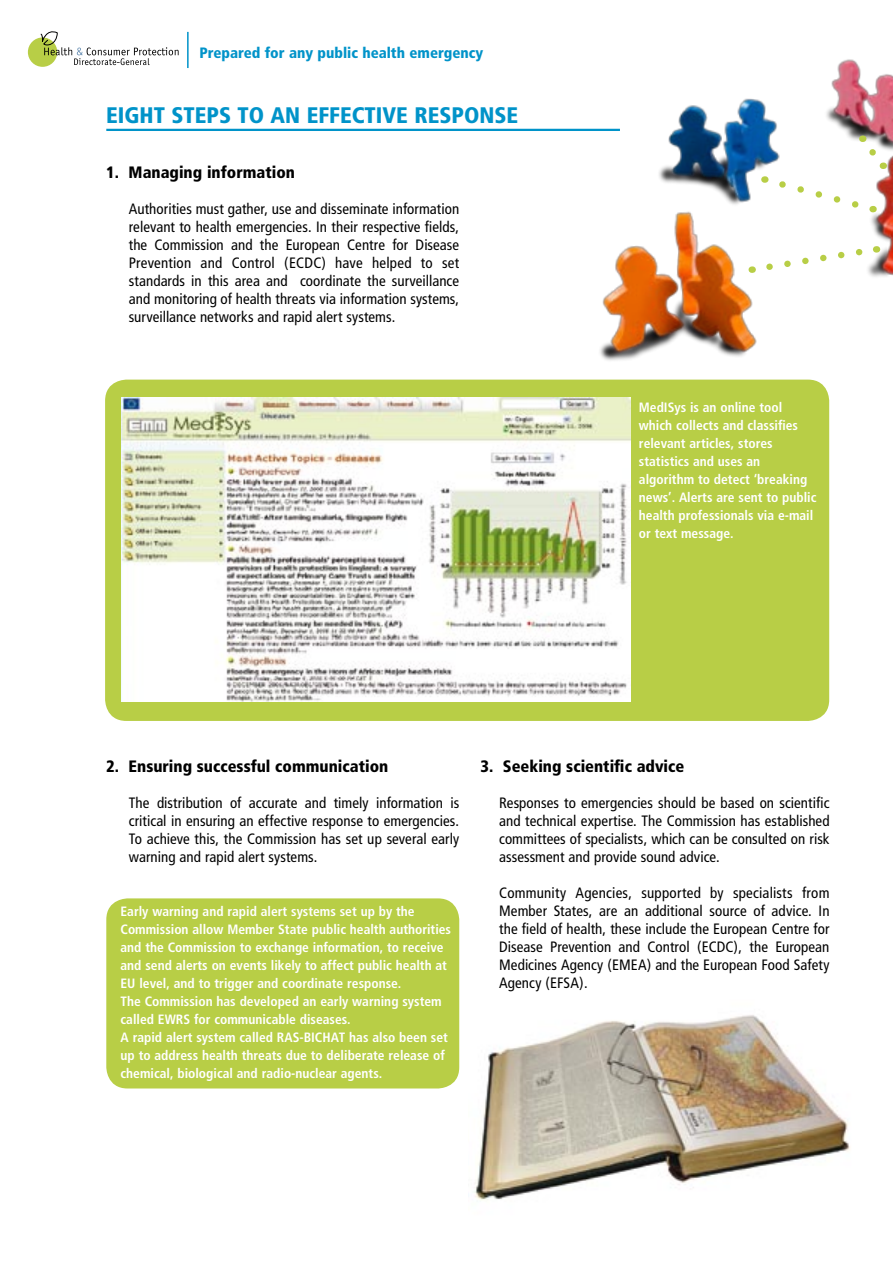
<style>
.page{position:relative;width:893px;height:1263px;background:#fff}
.page>*{position:absolute;margin:0;border:0;box-sizing:border-box;transform-origin:0 0}
.t1{font:900 condensed 22.5px "Frutiger";color:#0093c9}
.t2{font:900 condensed 16.5px "Frutiger";color:#000}
.t3{font:condensed 15px/18px "Frutiger";letter-spacing:.005em;color:#000;text-align:justify}
.t4{font:900 condensed 15px "Frutiger";color:#0093c9}
.t5{font:700 condensed 13.5px/18px "Frutiger";color:#fff}
</style>
<div class="page">
<img style="left:520px;top:59px;width:373px;height:421px">
<svg style="left:762px;top:243px;width:115px;height:31px"></svg>
<svg style="left:774px;top:177px;width:100px;height:38px"></svg>
<svg style="left:862px;top:136px;width:25px;height:33px"></svg>
<hr style="left:187px;top:32px;width:2px;height:36px;background:#0093c9">
<div style="left:28px;top:37px;width:29px;height:30px;background:#b8ce46;border-radius:50%"></div>
<svg style="left:40px;top:32px;width:139px;height:33px"></svg>
<hr style="left:106px;top:129px;width:514px;height:2px;background:#0093c9">
<div style="left:105px;top:380px;width:724px;height:341px;background:#b8ce46;border-radius:21px"></div>
<img style="left:121px;top:398px;width:509px;height:303px">
<div style="left:106px;top:898px;width:353px;height:190px;background:#b8ce46;border-radius:21px"></div>
<img style="left:474px;top:1015px;width:376px;height:185px">
<p class="t4" style="left:200px;top:44px;width:285px">Prepared for any public health emergency</p>
<h1 class="t1" style="left:106px;top:102px;width:24px">Eight</h1>
<h1 class="t1" style="left:172px;top:102px;width:13px">steps</h1>
<h1 class="t1" style="left:238px;top:102px;width:81px">to an effecti</h1>
<h1 class="t1" style="left:382px;top:102px;width:45px">ve resp</h1>
<h1 class="t1" style="left:464px;top:102px;width:29px">onse</h1>
<p class="t2" style="left:106px;top:163px;width:190px">1. Managing information</p>
<p class="t3" style="left:129px;top:200px;width:332px">Authorities must gather, use and disseminate information relevant to health emergencies. In their respective fields, the Commission and the European Centre for Disease Prevention and Control (ECDC) have helped to set standards in this area and coordinate the surveillance and monitoring of health threats via information systems, surveillance networks and rapid alert systems.</p>
<p class="t5" style="left:639px;top:399px;width:179px">MedISys is an online tool which collects and classifies relevant articles, stores statistics and uses an algorithm to detect ‘breaking news’. Alerts are sent to public health professionals via e-mail or text message.</p>
<p class="t2" style="left:106px;top:757px;width:284px">2. Ensuring successful communication</p>
<p class="t3" style="left:129px;top:794px;width:332px">The distribution of accurate and timely information is critical in ensuring an effective response to emergencies.<br>To achieve this, the Commission has set up several early warning and rapid alert systems.</p>
<p class="t5" style="left:121px;top:903px;width:332px">Early warning and rapid alert systems set up by the Commission allow Member State public health authorities and the Commission to exchange information, to receive and send alerts on events likely to affect public health at EU level, and to trigger and coordinate response.<br>The Commission has developed an early warning system called EWRS for communicable diseases.<br>A rapid alert system called RAS-BICHAT has also been set up to address health threats due to deliberate release of chemical, biological and radio-nuclear agents.</p>
<p class="t2" style="left:481px;top:757px;width:205px">3. Seeking scientific advice</p>
<p class="t3" style="left:499px;top:794px;width:332px">Responses to emergencies should be based on scientific and technical expertise. The Commission has established committees of specialists, which can be consulted on risk assessment and provide sound advice.</p>
<p class="t3" style="left:499px;top:884px;width:332px">Community Agencies, supported by specialists from Member States, are an additional source of advice. In the field of health, these include the European Centre for Disease Prevention and Control (ECDC), the European Medicines Agency (EMEA) and the European Food Safety Agency (EFSA).</p>
</div>
